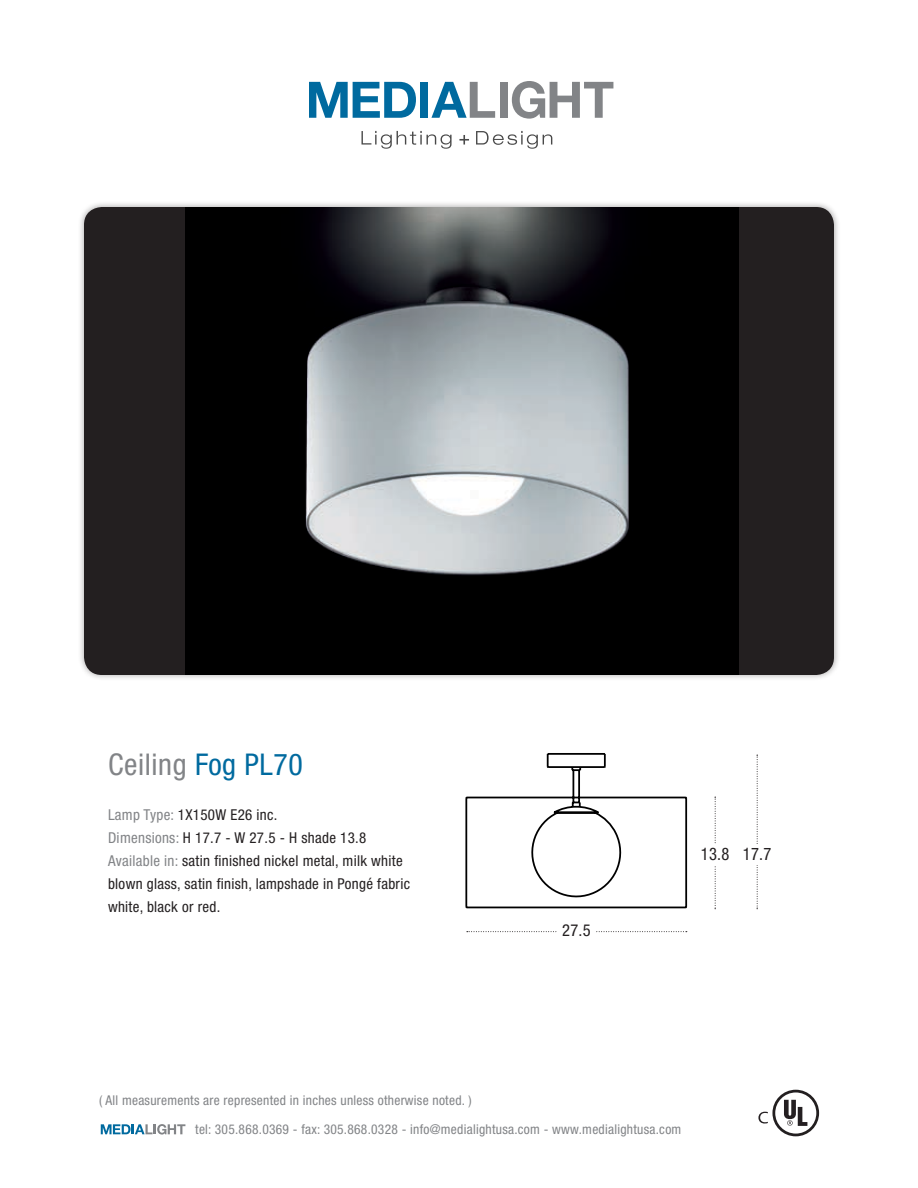
<style>
.page{position:relative;width:918px;height:1188px;background:#fff}
.page>*{position:absolute;margin:0;border:0;box-sizing:border-box;transform-origin:0 0}
.t1{font:condensed 30px "Helvetica Neue LT Std";letter-spacing:.02em;color:#828487}
.t2{font:condensed 17.25px "Helvetica Neue LT Std";color:#231f20;scale:.95 1}
.t3{font:condensed 16.5px "Helvetica Neue LT Std";color:#231f20}
.t4{font:condensed 15px/22.8px "Helvetica Neue LT Std";letter-spacing:.02em;color:#231f20}
.t5{font:condensed 13.5px "Helvetica Neue LT Std";letter-spacing:.02em;color:#828487}
.s1{color:#006a9f}
.s2{color:#828487}
</style>
<div class="page">
<svg style="left:309px;top:82px;width:107px;height:36px"></svg>
<div style="left:420px;top:82px;width:8px;height:36px;background:#006a9f"></div>
<svg style="left:431px;top:82px;width:64px;height:36px"></svg>
<div style="left:500px;top:82px;width:7px;height:36px;background:#828487"></div>
<svg style="left:512px;top:81px;width:101px;height:38px"></svg>
<svg style="left:362px;top:131px;width:90px;height:18px"></svg>
<svg style="left:459px;top:135px;width:10px;height:10px"></svg>
<svg style="left:476px;top:131px;width:76px;height:18px"></svg>
<svg style="left:784px;top:1100px;width:23px;height:26px"></svg>
<svg style="left:758px;top:1112px;width:10px;height:12px"></svg>
<div style="left:772px;top:1090px;width:47px;height:46px;border:3px solid #231f20;border-radius:50%"></div>
<svg style="left:101px;top:1124px;width:84px;height:11px"></svg>
<div style="left:78px;top:201px;width:767px;height:486px;background:#231f20;opacity:.35"></div>
<div style="left:84px;top:207px;width:750px;height:468px;background:#231f20;border-radius:18px"></div>
<img style="left:186px;top:207px;width:553px;height:468px">
<svg style="left:467px;top:931px;width:220px;height:1px"></svg>
<svg style="left:715px;top:796px;width:1px;height:113px"></svg>
<svg style="left:757px;top:754px;width:1px;height:155px"></svg>
<div style="left:557px;top:921px;width:39px;height:19px;background:#fff"></div>
<div style="left:696px;top:844px;width:38px;height:20px;background:#fff"></div>
<div style="left:738px;top:844px;width:38px;height:20px;background:#fff"></div>
<svg style="left:465px;top:753px;width:223px;height:156px"></svg>
<h1 class="t1" style="left:108px;top:747px;width:196px">Ceiling <span class="s1">Fog PL70</span></h1>
<p class="t4" style="left:108px;top:804px;width:304px"><span class="s2">Lamp Type:</span> 1X150W E26 inc.<br><span class="s2">Dimensions:</span> H 17.7 - W 27.5 - H shade 13.8<br><span class="s2">Available in:</span> satin finished nickel metal, milk white blown glass, satin finish, lampshade in Pongé fabric white, black or red.</p>
<p class="t3" style="left:562px;top:921px;width:30px">27.5</p>
<p class="t2" style="left:701px;top:844px;width:76px">13.8 17.7</p>
<p class="t5" style="left:99px;top:1092px;width:374px">( All measurements are represented in inches unless otherwise noted. )</p>
<p class="t5" style="left:195px;top:1122px;width:488px">tel: 305.868.0369 - fax: 305.868.0328 - info@medialightusa.com - www.medialightusa.com</p>
</div>
